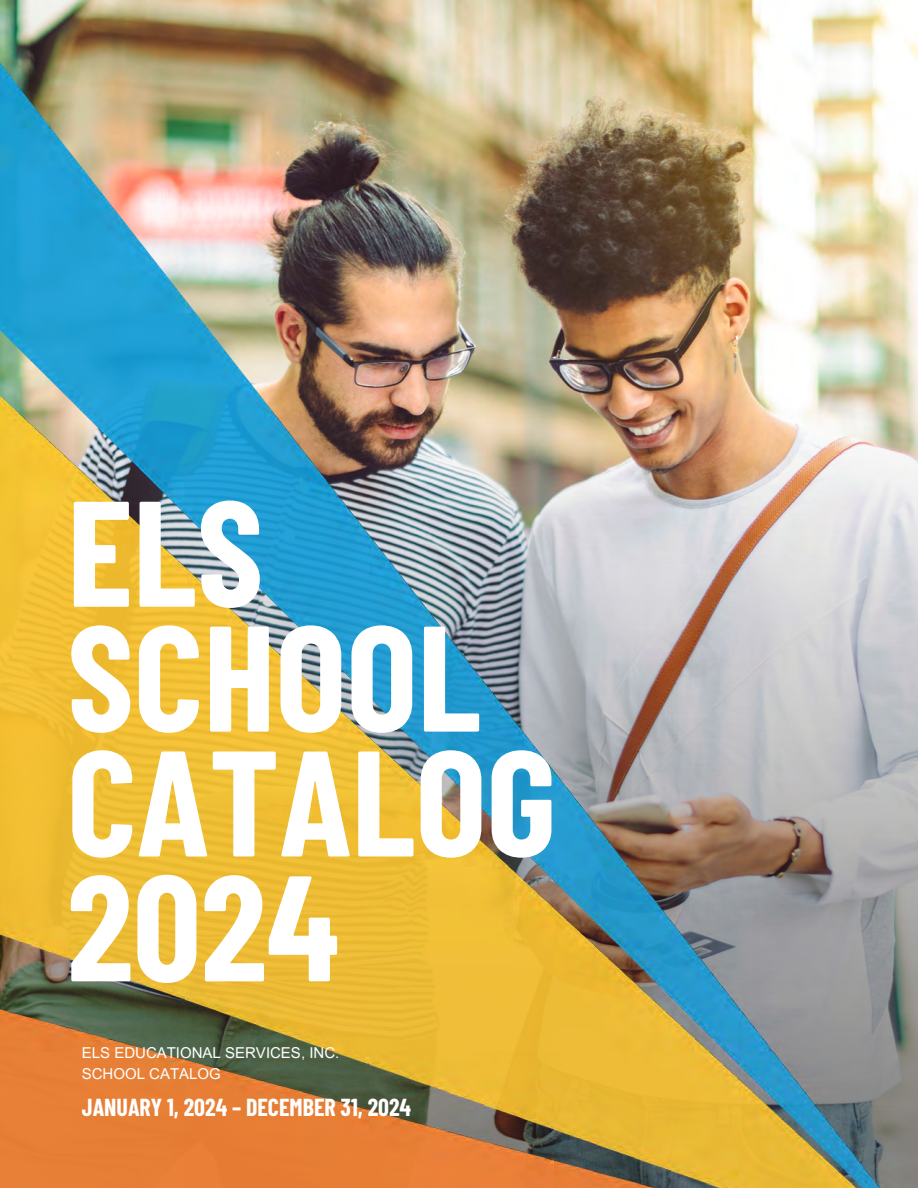
<style>
.page{position:relative;width:918px;height:1188px;background:#fff}
.page>*{position:absolute;margin:0;border:0;box-sizing:border-box;transform-origin:0 0}
.t1{font:700 150px/124.8px "Barlow Condensed";color:#fff}
.t2{font:700 24px "Barlow Condensed";color:#fff}
.t3{font:15px "Arial MT Pro";color:#fff}
</style>
<div class="page">
<img style="left:0;top:0;width:918px;height:1188px">
<h1 class="t1" style="left:67px;top:484px;width:491px">ELS<br>SCHOOL<br>CATALOG<br>2024</h1>
<p class="t3" style="left:82px;top:1047px;width:259px">ELS EDUCATIONAL SERVICES, INC.</p>
<h2 class="t3" style="left:82px;top:1068px;width:141px">SCHOOL CATALOG</h2>
<p class="t2" style="left:82px;top:1092px;width:331px">JANUARY 1, 2024 – DECEMBER 31, 2024</p>
</div>
